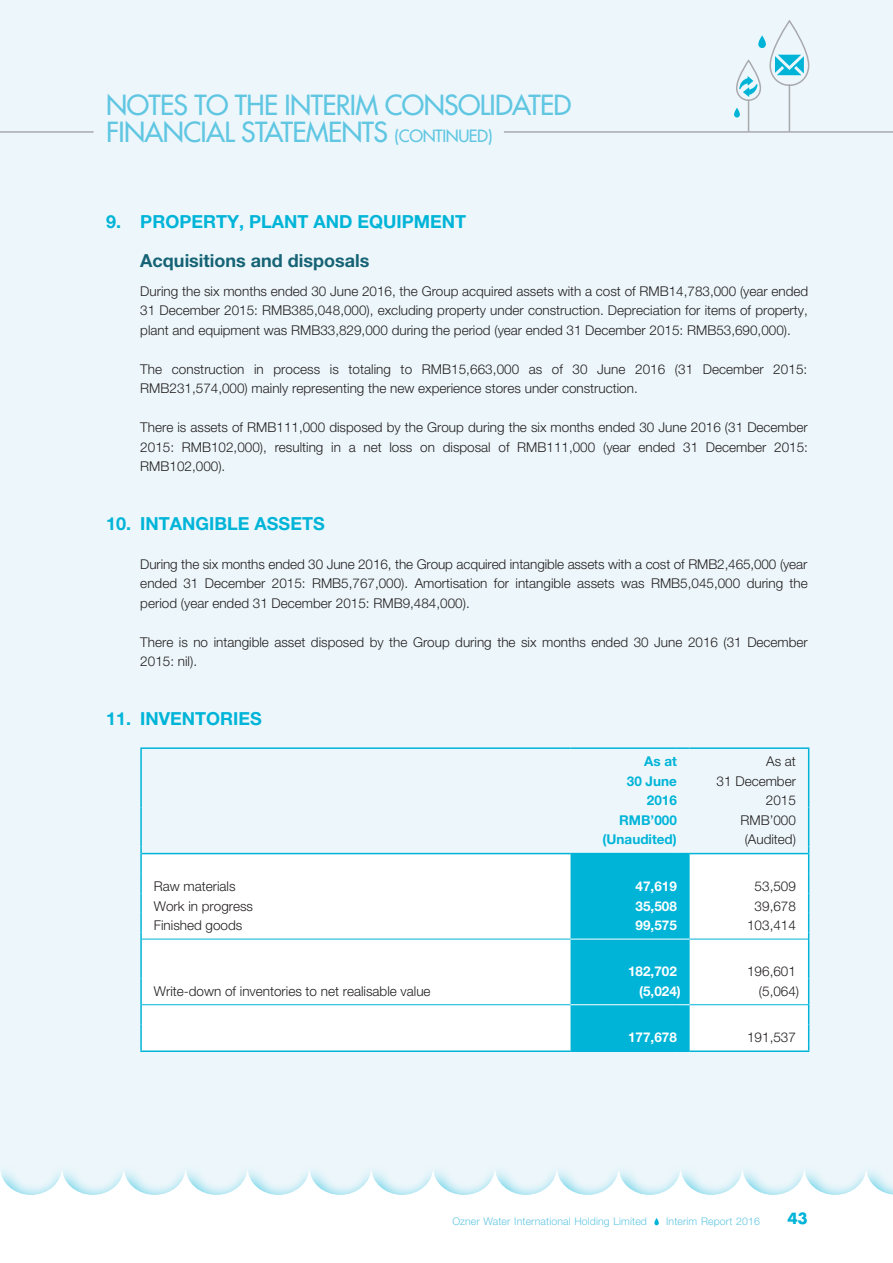
<style>
.page{position:relative;width:893px;height:1263px;background:#edf7fb}
.page>*{position:absolute;margin:0;border:0;box-sizing:border-box;transform-origin:0 0}
.t1{font:500 27px/27px "Futura Std";letter-spacing:-.025em;color:#60c6e2}
.t2{font:700 18px "Helvetica Neue LT Std";color:#00b4d8}
.t3{font:700 18px "Helvetica Neue LT Std";color:#166375}
.t4{font:700 15px "Futura Std";color:#00b4d8}
.t5{font:300 13.5px/19.5px "Helvetica Neue LT Std";color:#231f20;text-align:justify}
.t6{font:700 13.5px "Helvetica Neue LT Std";color:#fff}
.t7{font:700 13.5px/19.5px "Helvetica Neue LT Std";color:#00b4d8;text-align:right}
.t8{font:300 10.5px "Helvetica Neue LT Std";letter-spacing:.01em;color:#60c6e2}
.s1{font-size:16.5px}
</style>
<div class="page">
<svg style="left:0;top:1170px;width:893px;height:93px;background:#f7fcfd"></svg>
<svg style="left:769px;top:21px;width:41px;height:110px"></svg>
<svg style="left:736px;top:61px;width:25px;height:70px"></svg>
<svg style="left:758px;top:35px;width:8px;height:13px"></svg>
<svg style="left:734px;top:108px;width:6px;height:10px"></svg>
<svg style="left:654px;top:1218px;width:5px;height:7px"></svg>
<hr style="left:0;top:131px;width:94px;height:2px;background:#a8a9ad">
<hr style="left:504px;top:131px;width:389px;height:2px;background:#a8a9ad">
<div style="left:142px;top:854px;width:654px;height:196px;background:#fff"></div>
<hr style="left:142px;top:939px;width:429px;height:1px;background:#00b4d8">
<hr style="left:690px;top:939px;width:106px;height:1px;background:#00b4d8">
<hr style="left:142px;top:1004px;width:429px;height:1px;background:#00b4d8">
<hr style="left:690px;top:1004px;width:106px;height:1px;background:#00b4d8">
<hr style="left:142px;top:853px;width:429px;height:1px;background:#00b4d8">
<hr style="left:690px;top:853px;width:106px;height:1px;background:#00b4d8">
<hr style="left:140px;top:1050px;width:431px;height:2px;background:#00b4d8">
<div style="left:571px;top:853px;width:119px;height:199px;background:#00b4d8"></div>
<hr style="left:690px;top:1050px;width:106px;height:2px;background:#00b4d8">
<hr style="left:140px;top:747px;width:431px;height:2px;background:#00b4d8">
<hr style="left:571px;top:747px;width:106px;height:2px;background:#00b4d8">
<svg style="left:677px;top:747px;width:13px;height:2px"></svg>
<hr style="left:690px;top:747px;width:106px;height:2px;background:#00b4d8">
<svg style="left:796px;top:747px;width:13px;height:2px"></svg>
<hr style="left:808px;top:749px;width:1px;height:58px;background:#00b4d8">
<svg style="left:796px;top:807px;width:13px;height:245px"></svg>
<hr style="left:140px;top:749px;width:2px;height:58px;background:#00b4d8">
<hr style="left:140px;top:807px;width:2px;height:20px;background:#00b4d8">
<svg style="left:140px;top:827px;width:2px;height:26px"></svg>
<hr style="left:140px;top:853px;width:2px;height:21px;background:#00b4d8">
<svg style="left:140px;top:874px;width:2px;height:19px"></svg>
<hr style="left:140px;top:893px;width:2px;height:20px;background:#00b4d8">
<svg style="left:140px;top:913px;width:2px;height:26px"></svg>
<hr style="left:140px;top:939px;width:2px;height:20px;background:#00b4d8">
<svg style="left:140px;top:959px;width:2px;height:19px"></svg>
<hr style="left:140px;top:978px;width:2px;height:20px;background:#00b4d8">
<svg style="left:140px;top:998px;width:2px;height:26px"></svg>
<hr style="left:140px;top:1024px;width:2px;height:20px;background:#00b4d8">
<svg style="left:140px;top:1044px;width:2px;height:6px"></svg>
<h1 class="t1" style="left:106px;top:91px;width:467px">NOTES TO THE INTERIM CONSOLIDATED<br>FINANCIAL STATEMENTS <span class="s1">(CONTINUED)</span></h1>
<h2 class="t2" style="left:106px;top:210px;width:361px">9. PROPERTY, PLANT AND EQUIPMENT</h2>
<h2 class="t3" style="left:140px;top:249px;width:231px">Acquisitions and disposals</h2>
<p class="t5" style="left:140px;top:281px;width:669px">During the six months ended 30 June 2016, the Group acquired assets with a cost of RMB14,783,000 (year ended 31 December 2015: RMB385,048,000), excluding property under construction. Depreciation for items of property, plant and equipment was RMB33,829,000 during the period (year ended 31 December 2015: RMB53,690,000).</p>
<p class="t5" style="left:140px;top:359px;width:668px">The construction in process is totaling to RMB15,663,000 as of 30 June 2016 (31 December 2015:<br>RMB231,574,000) mainly representing the new experience stores under construction.</p>
<p class="t5" style="left:140px;top:417px;width:669px">There is assets of RMB111,000 disposed by the Group during the six months ended 30 June 2016 (31 December 2015: RMB102,000), resulting in a net loss on disposal of RMB111,000 (year ended 31 December 2015:<br>RMB102,000).</p>
<h2 class="t2" style="left:106px;top:512px;width:220px">10. INTANGIBLE ASSETS</h2>
<p class="t5" style="left:140px;top:554px;width:669px">During the six months ended 30 June 2016, the Group acquired intangible assets with a cost of RMB2,465,000 (year ended 31 December 2015: RMB5,767,000). Amortisation for intangible assets was RMB5,045,000 during the period (year ended 31 December 2015: RMB9,484,000).</p>
<p class="t5" style="left:140px;top:632px;width:669px">There is no intangible asset disposed by the Group during the six months ended 30 June 2016 (31 December<br>2015: nil).</p>
<h2 class="t2" style="left:106px;top:707px;width:157px">11. INVENTORIES</h2>
<p class="t7" style="left:627px;top:751px;width:52px">As at<br>30 June<br>2016</p>
<p class="t5" style="left:717px;top:751px;width:81px;text-align:right">As at<br>31 December<br>2015</p>
<p class="t7" style="left:619px;top:810px;width:59px">RMB’000</p>
<p class="t5" style="left:740px;top:810px;width:57px">RMB’000</p>
<p class="t7" style="left:603px;top:829px;width:76px">(Unaudited)</p>
<p class="t5" style="left:745px;top:829px;width:53px">(Audited)</p>
<p class="t5" style="left:154px;top:876px;width:83px">Raw materials</p>
<p class="t6" style="left:636px;top:878px;width:43px">47,619</p>
<p class="t5" style="left:755px;top:876px;width:43px">53,509</p>
<p class="t5" style="left:154px;top:896px;width:101px">Work in progress</p>
<p class="t6" style="left:636px;top:897px;width:43px">35,508</p>
<p class="t5" style="left:755px;top:896px;width:43px">39,678</p>
<p class="t5" style="left:154px;top:915px;width:90px">Finished goods</p>
<p class="t6" style="left:636px;top:917px;width:43px">99,575</p>
<p class="t5" style="left:747px;top:915px;width:50px">103,414</p>
<p class="t6" style="left:628px;top:963px;width:50px">182,702</p>
<p class="t5" style="left:747px;top:961px;width:50px">196,601</p>
<p class="t5" style="left:154px;top:981px;width:278px">Write-down of inventories to net realisable value</p>
<p class="t6" style="left:639px;top:982px;width:43px">(5,024 )</p>
<p class="t5" style="left:759px;top:981px;width:42px">(5,064)</p>
<p class="t6" style="left:628px;top:1028px;width:50px">177,678</p>
<p class="t5" style="left:747px;top:1027px;width:50px">191,537</p>
<p class="t8" style="left:452px;top:1215px;width:196px">Ozner Water International Holding Limited</p>
<p class="t8" style="left:666px;top:1215px;width:95px">Interim Report 2016</p>
<p class="t4" style="left:787px;top:1209px;width:22px">43</p>
</div>
